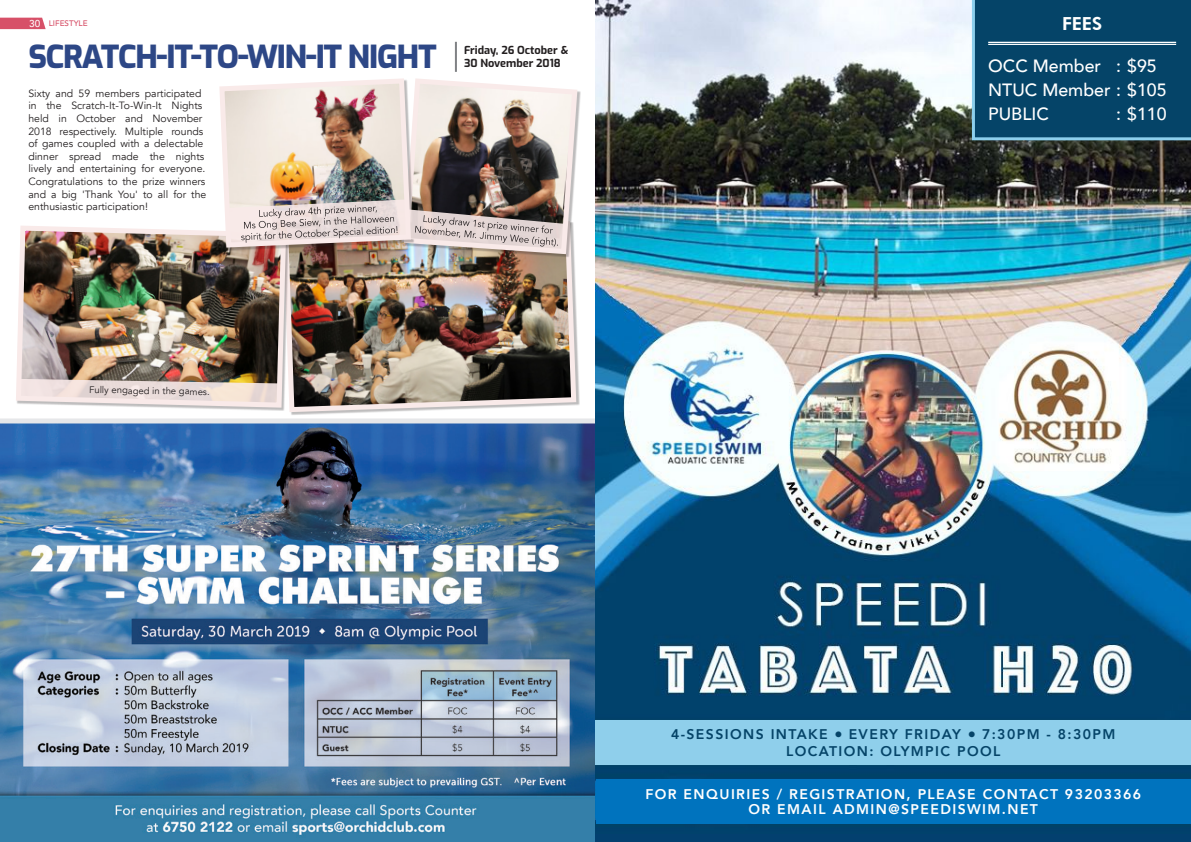
<style>
.page{position:relative;width:1191px;height:842px;background:#fff}
.page>*{position:absolute;margin:0;border:0;box-sizing:border-box;transform-origin:0 0}
.Main_head{font:800 31.5px "Exo";letter-spacing:-.04em;color:#2d4786}
.designations{font:800 18px "Futura BT";color:#fff}
.designations-2{font:500 17.7px "Avenir";color:#fff}
.designations-3{font:800 14px "Avenir";letter-spacing:.1em;color:#fff}
.designations-4{font:800 14px "Avenir";letter-spacing:.1em;color:#054468}
.TEXT{font:700 11px/13.2px "Exo";color:#231f20}
.TEXT-2{font:10.5px/12.6px "Avenir";color:#231f20}
.designations-5{font:500 10px "Avenir";color:#fff}
.Captions{font:9.5px "Avenir";color:#231f20}
.designations-6{font:500 8px "Avenir";color:#d75068}
</style>
<div class="page">
<svg style="left:0;top:18px;width:46px;height:11px"></svg>
<img style="left:0;top:423px;width:595px;height:419px">
<hr style="left:455px;top:42px;width:2px;height:30px;background:#808285">
<img style="left:289px;top:257px;width:290px;height:158px">
<div style="left:0;top:418px;width:596px;height:5px;background:#e6e7e9"></div>
<img style="left:16px;top:226px;width:273px;height:184px">
<svg style="left:18px;top:379px;width:263px;height:26px;background:#e3d5ce"></svg>
<img style="left:217px;top:78px;width:363px;height:179px">
<img style="left:595px;top:0;width:596px;height:834px">
<div style="left:595px;top:720px;width:596px;height:45px;background:#8fcfeb"></div>
<div style="left:596px;top:779px;width:595px;height:45px;background:#0073be"></div>
<div style="left:972px;top:0;width:219px;height:140px;background:#054468"></div>
<hr style="left:988px;top:42px;width:188px;height:1px;background:#fff">
<hr style="left:988px;top:44px;width:188px;height:1px;background:#fff">
<p class="designations-5" style="left:29px;top:15px;width:13px">30</p>
<p class="designations-6" style="left:49px;top:17px;width:40px">LIFESTYLE</p>
<p class="Main_head" style="left:28px;top:32px;width:410px">SCRATCH-IT-TO-WIN-IT NIGHT</p>
<p class="TEXT" style="left:464px;top:42px;width:106px">Friday, 26 October &amp;<br>30 November 2018</p>
<p class="TEXT-2" style="left:28px;top:87px;width:179px">Sixty and 59 members participated in the Scratch-It-To-Win-It Nights held in October and November 2018 respectively. Multiple rounds of games coupled with a delectable dinner spread made the nights lively and entertaining for everyone.<br>Congratulations to the prize winners and a big 'Thank You' to all for the enthusiastic participation!</p>
<p class="Captions" style="left:89px;top:384px;width:122px;rotate:1deg">Fully engaged in the games.</p>
<p class="designations" style="left:1062px;top:12px;width:42px">FEES</p>
<p class="designations-2" style="left:988px;top:50px;width:170px">OCC Member : $95</p>
<p class="designations-2" style="left:988px;top:75px;width:180px">NTUC Member : $105</p>
<p class="designations-2" style="left:988px;top:99px;width:62px">PUBLIC</p>
<p class="designations-2" style="left:1116px;top:99px;width:52px">: $110</p>
<p class="designations-4" style="left:671px;top:723px;width:446px">4-SESSIONS INTAKE ● EVERY FRIDAY ● 7:30PM - 8:30PM</p>
<p class="designations-4" style="left:786px;top:740px;width:216px">LOCATION: OLYMPIC POOL</p>
<p class="designations-3" style="left:645px;top:783px;width:497px">FOR ENQUIRIES / REGISTRATION, PLEASE CONTACT 93203366</p>
<p class="designations-3" style="left:748px;top:798px;width:291px">OR EMAIL ADMIN@SPEEDISWIM.NET</p>
</div>
